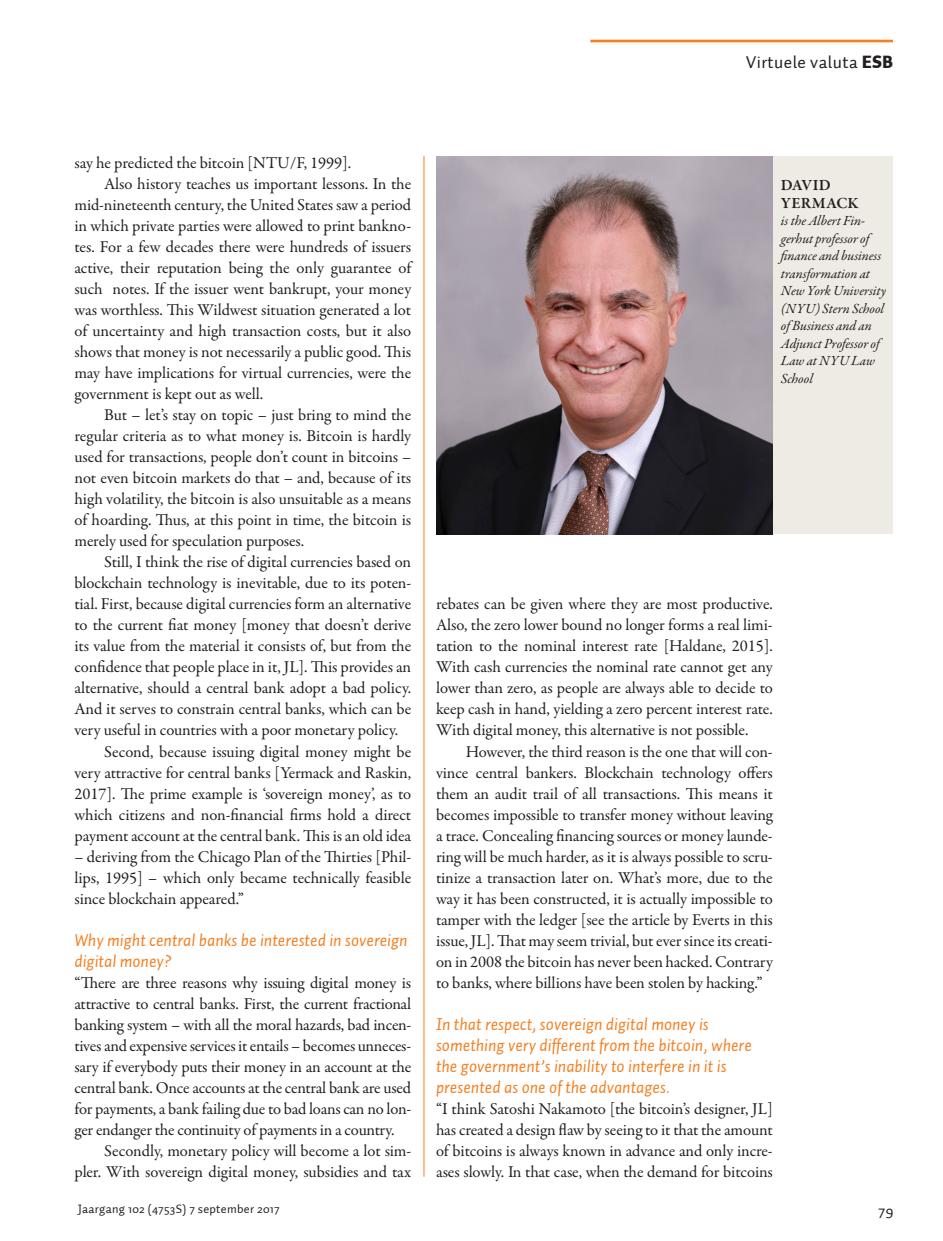
<style>
.page{position:relative;width:943px;height:1241px;background:#fff}
.page>*{position:absolute;margin:0;border:0;box-sizing:border-box;transform-origin:0 0}
.PTK2_Tussenkop_onder{font:italic 17.5px/21px "Auto 1";color:#f57f21}
.t1{font:17.5px "Auto 1";letter-spacing:.025em;color:#231f20}
.PLAT_VervolgAlinea{font:16.62px/21px "Garamond Premr Pro";letter-spacing:-.005em;color:#231f20;text-align:justify}
.PLAT_EersteAlinea{font:16.62px/21px "Garamond Premr Pro";letter-spacing:-.01em;color:#231f20;text-align:justify}
.KP01_43pt{font:600 15.75px/17.5px "Garamond Premr Pro";letter-spacing:.01em;color:#231f20}
.t2{font:15.75px "Auto 1";color:#231f20}
.KP01_43pt-2{font:italic 14px/17.5px "Garamond Premr Pro";letter-spacing:-.005em;color:#231f20}
.t3{font:12.25px "Auto 1";letter-spacing:.025em;color:#231f20}
.s1{font-weight:900}
</style>
<div class="page">
<hr style="left:590px;top:40px;width:302px;height:2px;background:#f57f21">
<div style="left:437px;top:157px;width:455px;height:377px;background:#edebe3"></div>
<hr style="left:423px;top:156px;width:1px;height:1020px;background:#f57f21">
<img style="left:436px;top:157px;width:336px;height:377px">
<p class="t1" style="left:746px;top:51px;width:148px">Virtuele valuta <span class="s1">ESB</span></p>
<p class="PLAT_EersteAlinea" style="left:74px;top:153px;width:278px">say he predicted the bitcoin [NTU/F, 1999].</p>
<p class="PLAT_VervolgAlinea" style="left:74px;top:174px;width:338px;text-indent:30px">Also history teaches us important lessons. In the mid-nineteenth century, the United States saw a period in which private parties were allowed to print bankno&shy;tes. For a few decades there were hundreds of issuers active, their reputation being the only guarantee of such notes. If the issuer went bankrupt, your money was worthless. This Wildwest situation generated a lot of uncertainty and high transaction costs, but it also shows that money is not necessarily a public good. This may have implications for virtual currencies, were the government is kept out as well.</p>
<p class="PLAT_VervolgAlinea" style="left:74px;top:405px;width:338px;text-indent:30px">But – let’s stay on topic – just bring to mind the regular criteria as to what money is. Bitcoin is hardly used for transactions, people don’t count in bitcoins – not even bitcoin markets do that – and, because of its high volatility, the bitcoin is also unsuitable as a means of hoarding. Thus, at this point in time, the bitcoin is merely used for speculation purposes.</p>
<p class="PLAT_VervolgAlinea" style="left:74px;top:552px;width:338px;text-indent:30px">Still, I think the rise of digital currencies based on blockchain technology is inevitable, due to its poten&shy;tial. First, because digital currencies form an alternative to the current fiat money [money that doesn’t derive its value from the material it consists of, but from the confidence that people place in it, JL]. This provides an alternative, should a central bank adopt a bad policy.<br>And it serves to constrain central banks, which can be very useful in countries with a poor monetary policy.</p>
<p class="PLAT_VervolgAlinea" style="left:74px;top:741px;width:338px;text-indent:30px">Second, because issuing digital money might be very attractive for central banks [Yermack and Raskin, 2017]. The prime example is ‘sovereign money’, as to which citizens and non-financial firms hold a direct payment account at the central bank. This is an old idea</p>
<p class="PLAT_VervolgAlinea" style="left:74px;top:846px;width:338px">– deriving from the Chicago Plan of the Thirties [Phil&shy;lips, 1995] – which only became technically feasible since blockchain appeared.”</p>
<p class="PTK2_Tussenkop_onder" style="left:74px;top:928px;width:335px">Why might central banks be interested in sovereign digital money?</p>
<p class="PLAT_EersteAlinea" style="left:74px;top:972px;width:338px">“There are three reasons why issuing digital money is attractive to central banks. First, the current fractional banking system – with all the moral hazards, bad incen&shy;tives and expensive services it entails – becomes unneces&shy;sary if everybody puts their money in an account at the central bank. Once accounts at the central bank are used for payments, a bank failing due to bad loans can no lon&shy;ger endanger the continuity of payments in a country.</p>
<p class="PLAT_VervolgAlinea" style="left:74px;top:1140px;width:338px;text-align:right">Secondly, monetary policy will become a lot sim&shy;pler. With sovereign digital money, subsidies and tax</p>
<p class="KP01_43pt" style="left:781px;top:177px;width:79px">DAVID<br>YERMACK</p>
<p class="KP01_43pt-2" style="left:780px;top:213px;width:107px">is the Albert Fin&shy;gerhut professor of finance and business transformation at<br>New York University (NYU) Stern School of Business and an<br>Adjunct Professor of<br>Law at NYU Law<br>School</p>
<p class="PLAT_VervolgAlinea" style="left:436px;top:594px;width:338px">rebates can be given where they are most productive.<br>Also, the zero lower bound no longer forms a real limi&shy;tation to the nominal interest rate [Haldane, 2015].<br>With cash currencies the nominal rate cannot get any lower than zero, as people are always able to decide to keep cash in hand, yielding a zero percent interest rate.<br>With digital money, this alternative is not possible.</p>
<p class="PLAT_VervolgAlinea" style="left:436px;top:741px;width:338px;text-indent:30px">However, the third reason is the one that will con&shy;vince central bankers. Blockchain technology offers them an audit trail of all transactions. This means it becomes impossible to transfer money without leaving a trace. Concealing financing sources or money launde&shy;ring will be much harder, as it is always possible to scru&shy;tinize a transaction later on. What’s more, due to the way it has been constructed, it is actually impossible to tamper with the ledger [see the article by Everts in this issue, JL]. That may seem trivial, but ever since its creati&shy;on in 2008 the bitcoin has never been hacked. Contrary to banks, where billions have been stolen by hacking.”</p>
<p class="PTK2_Tussenkop_onder" style="left:436px;top:1012px;width:317px">In that respect, sovereign digital money is something very different from the bitcoin, where the government’s inability to interfere in it is presented as one of the advantages.</p>
<p class="PLAT_EersteAlinea" style="left:436px;top:1098px;width:338px">“I think Satoshi Nakamoto [the bitcoin’s designer, JL] has created a design flaw by seeing to it that the amount of bitcoins is always known in advance and only incre&shy;ases slowly. In that case, when the demand for bitcoins</p>
<p class="t3" style="left:78px;top:1201px;width:203px">Jaargang 102 (4753S) 7 september 2017</p>
<p class="t2" style="left:878px;top:1200px;width:17px">79</p>
</div>
